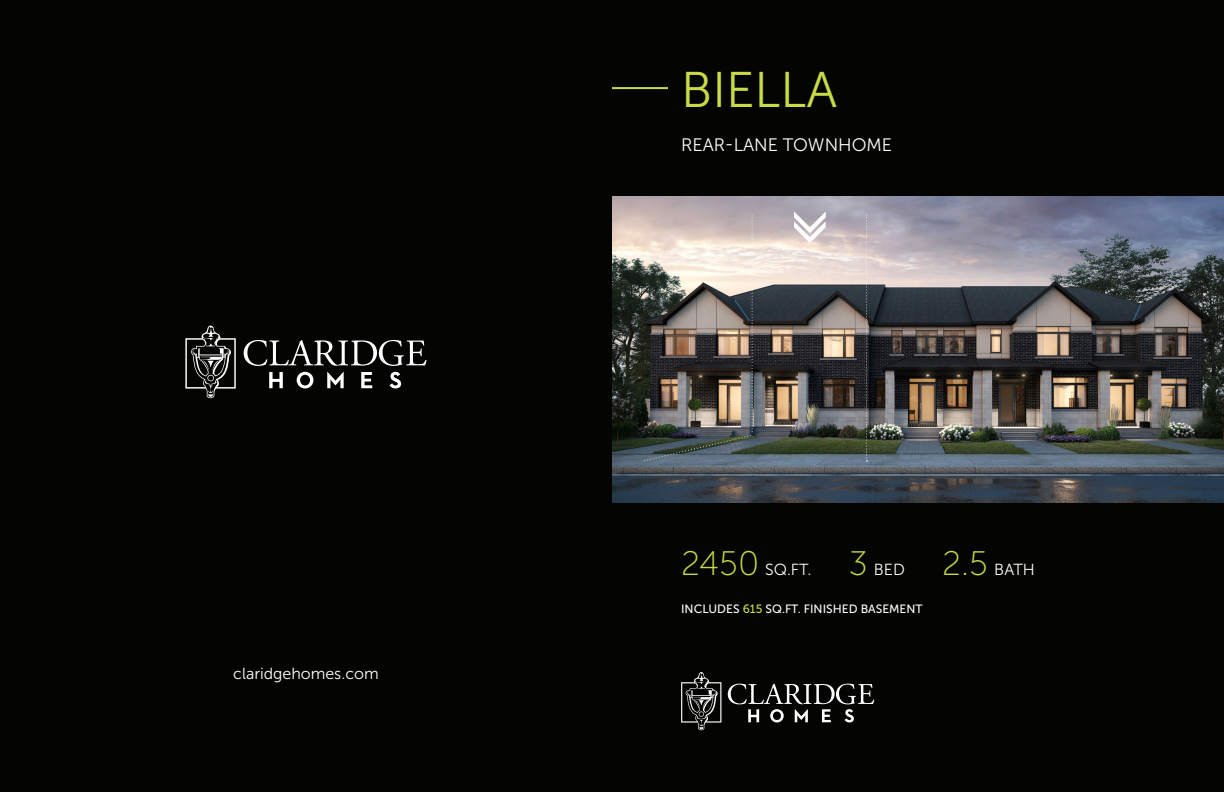
<style>
.page{position:relative;width:1224px;height:792px;background:#040503}
.page>*{position:absolute;margin:0;border:0;box-sizing:border-box;transform-origin:0 0}
.t1{font:50px "Museo Sans 300";color:#c8da46}
.t2{font:34px "Museo Sans 100";color:#c8da46}
.t3{font:18px "Museo Sans 300";color:#fff}
.t4{font:16px "Museo Sans 300";color:#fff}
.t5{font:12px "Museo Sans 500";color:#fff}
.s1{color:#c8da46}
</style>
<div class="page">
<svg style="left:269px;top:372px;width:14px;height:16px"></svg>
<svg style="left:297px;top:372px;width:16px;height:16px"></svg>
<svg style="left:327px;top:372px;width:17px;height:16px"></svg>
<svg style="left:361px;top:372px;width:11px;height:16px"></svg>
<svg style="left:390px;top:372px;width:11px;height:16px"></svg>
<svg style="left:244px;top:340px;width:183px;height:26px"></svg>
<svg style="left:185px;top:326px;width:51px;height:72px"></svg>
<hr style="left:612px;top:87px;width:56px;height:2px;background:#c8da46">
<svg style="left:728px;top:684px;width:146px;height:38px"></svg>
<svg style="left:681px;top:672px;width:40px;height:58px"></svg>
<img style="left:612px;top:197px;width:612px;height:306px">
<svg style="left:794px;top:212px;width:32px;height:31px"></svg>
<svg style="left:866px;top:215px;width:2px;height:247px"></svg>
<img style="left:644px;top:215px;width:109px;height:246px">
<p class="t4" style="left:233px;top:664px;width:147px">claridgehomes.com</p>
<p class="t1" style="left:681px;top:63px;width:158px">BIELLA</p>
<p class="t3" style="left:681px;top:135px;width:213px">REAR-LANE TOWNHOME</p>
<p class="t2" style="left:681px;top:545px;width:80px">2450</p>
<p class="t4" style="left:765px;top:561px;width:48px">SQ.FT.</p>
<p class="t2" style="left:849px;top:545px;width:20px">3</p>
<p class="t4" style="left:874px;top:561px;width:32px">BED</p>
<p class="t2" style="left:942px;top:545px;width:47px">2.5</p>
<p class="t4" style="left:994px;top:561px;width:42px">BATH</p>
<p class="t5" style="left:681px;top:603px;width:243px">INCLUDES <span class="s1">615</span> SQ.FT. FINISHED BASEMENT</p>
</div>
